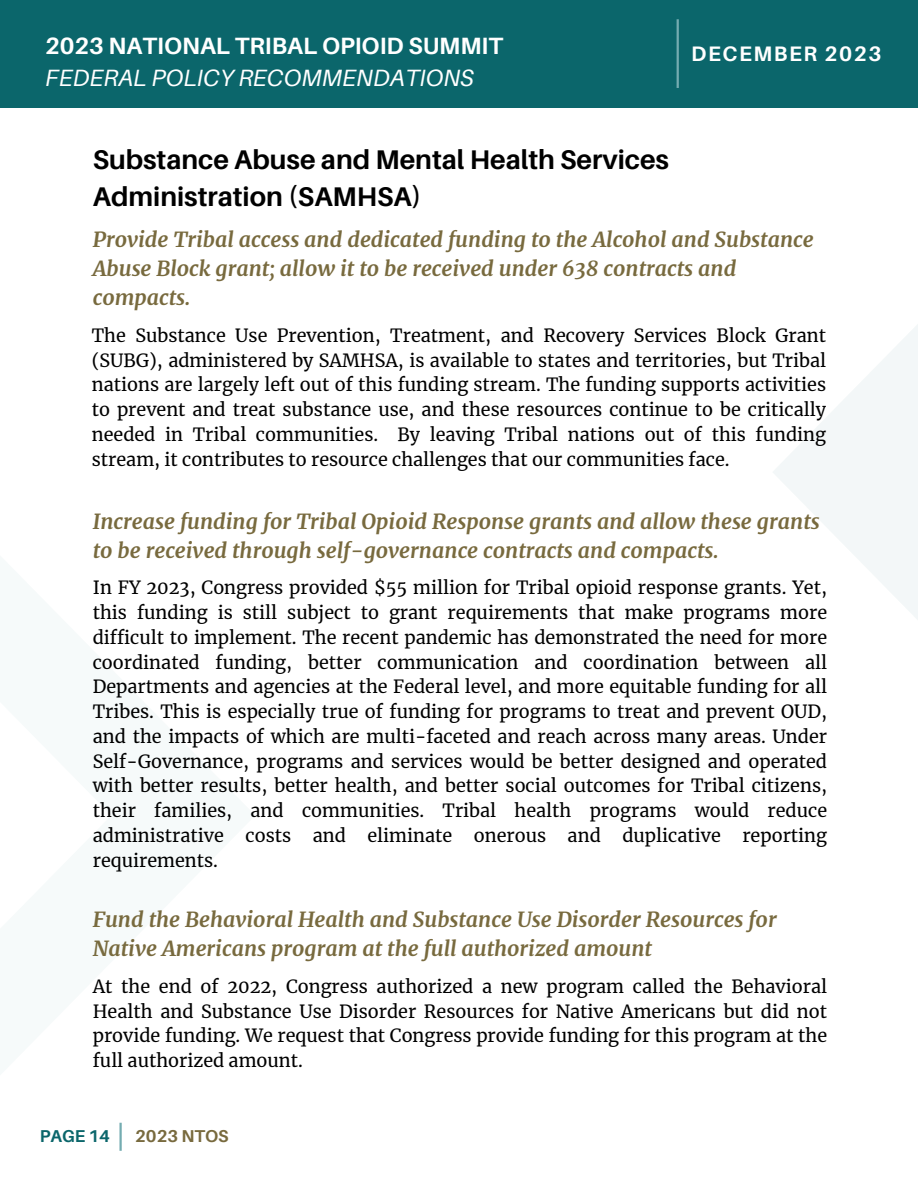
<style>
.page{position:relative;width:918px;height:1188px;background:#fff}
.page>*{position:absolute;margin:0;border:0;box-sizing:border-box;transform-origin:0 0}
.t1{font:700 27px/37.2px "Aileron";color:#000}
.t2{font:700 23.55px "Aileron";color:#fff}
.t3{font:italic 23.55px "Aileron";color:#fff}
.t4{font:italic 700 21px/29.2px "Merriweather";color:#786a3e}
.t5{font:700 21px "Aileron";letter-spacing:.075em;color:#fff}
.t6{font:18px/24.8px "Merriweather";color:#000;text-align:justify}
.t7{font:700 17.1px "Aileron";color:#786a3e}
.t8{font:700 17.1px "Aileron";color:#0b666b}
</style>
<div class="page">
<div style="left:0;top:0;width:918px;height:107px;background:#0b666b"></div>
<hr style="left:677px;top:19px;width:2px;height:69px;background:#74acb1">
<hr style="left:119px;top:1123px;width:3px;height:28px;background:#74acb1">
<h2 class="t2" style="left:45px;top:33px;width:460px">2023 NATIONAL TRIBAL OPIOID SUMMIT</h2>
<p class="t5" style="left:691px;top:42px;width:192px">DECEMBER 2023</p>
<h2 class="t3" style="left:45px;top:65px;width:430px">FEDERAL POLICY RECOMMENDATIONS</h2>
<h1 class="t1" style="left:93px;top:142px;width:578px">Substance Abuse and Mental Health Services<br>Administration (SAMHSA)</h1>
<p class="t4" style="left:93px;top:224px;width:723px">Provide Tribal access and dedicated funding to the Alcohol and Substance<br>Abuse Block grant; allow it to be received under 638 contracts and compacts.</p>
<p class="t6" style="left:92px;top:323px;width:736px">The Substance Use Prevention, Treatment, and Recovery Services Block Grant (SUBG), administered by SAMHSA, is available to states and territories, but Tribal nations are largely left out of this funding stream. The funding supports activities to prevent and treat substance use, and these resources continue to be critically needed in Tribal communities. By leaving Tribal nations out of this funding stream, it contributes to resource challenges that our communities face.</p>
<p class="t4" style="left:93px;top:506px;width:729px">Increase funding for Tribal Opioid Response grants and allow these grants to be received through self-governance contracts and compacts.</p>
<p class="t6" style="left:93px;top:575px;width:736px">In FY 2023, Congress provided $55 million for Tribal opioid response grants. Yet, this funding is still subject to grant requirements that make programs more difficult to implement. The recent pandemic has demonstrated the need for more coordinated funding, better communication and coordination between all Departments and agencies at the Federal level, and more equitable funding for all Tribes. This is especially true of funding for programs to treat and prevent OUD, and the impacts of which are multi-faceted and reach across many areas. Under Self-Governance, programs and services would be better designed and operated with better results, better health, and better social outcomes for Tribal citizens, their families, and communities. Tribal health programs would reduce administrative costs and eliminate onerous and duplicative reporting requirements.</p>
<p class="t4" style="left:93px;top:904px;width:685px">Fund the Behavioral Health and Substance Use Disorder Resources for<br>Native Americans program at the full authorized amount</p>
<p class="t6" style="left:93px;top:973px;width:736px">At the end of 2022, Congress authorized a new program called the Behavioral Health and Substance Use Disorder Resources for Native Americans but did not provide funding. We request that Congress provide funding for this program at the full authorized amount.</p>
<p class="t8" style="left:40px;top:1127px;width:72px">PAGE 14</p>
<p class="t7" style="left:135px;top:1127px;width:95px">2023 NTOS</p>
</div>
